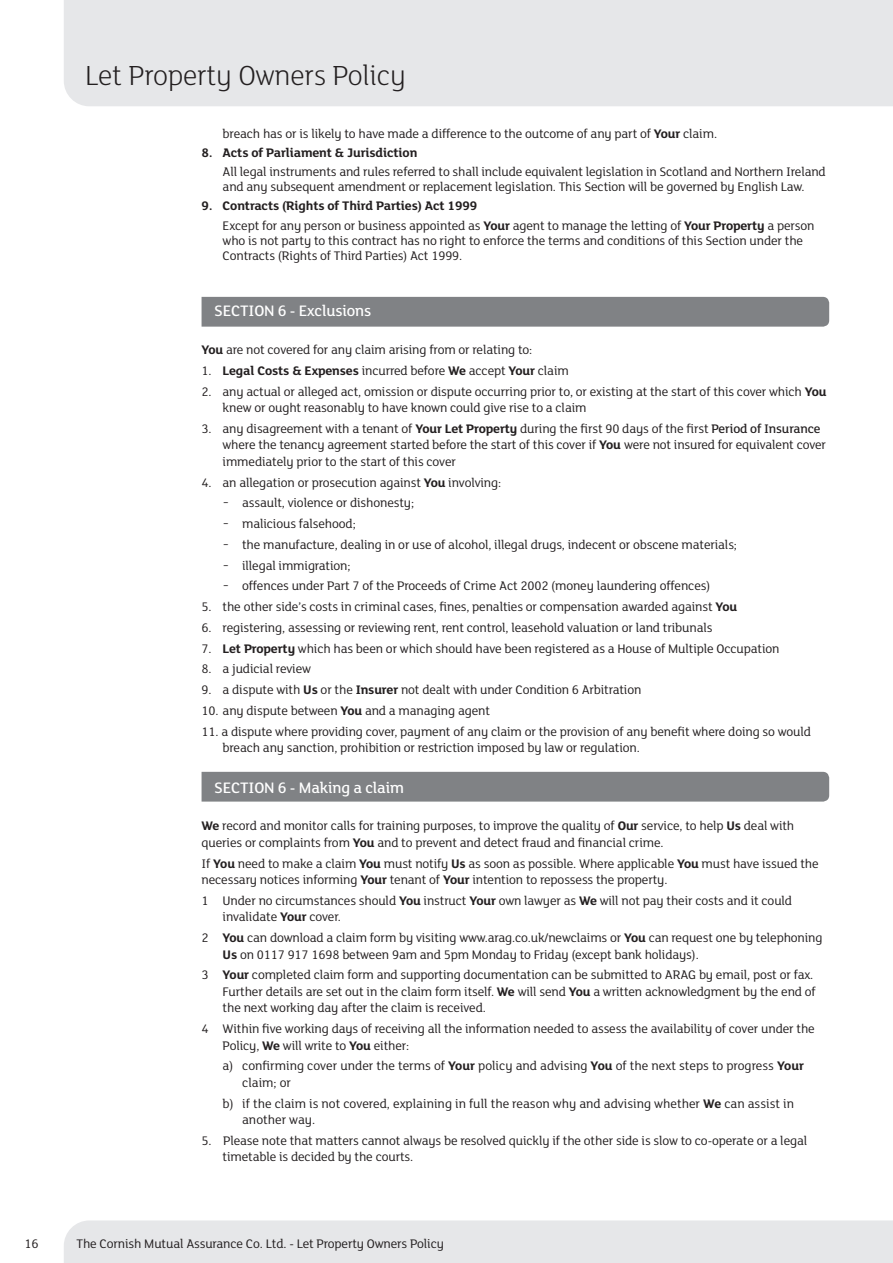
<style>
.page{position:relative;width:893px;height:1263px;background:#fff}
.page>*{position:absolute;margin:0;border:0;box-sizing:border-box;transform-origin:0 0}
.t1{font:300 30px "FS Lola";letter-spacing:-.01em;color:#231f20}
.t2{font:500 16.5px "FS Lola";letter-spacing:-.01em;color:#fff}
.t3{font:13.5px/16.5px "FS Lola";letter-spacing:-.01em;color:#231f20}
.t4{font:700 13.5px "FS Lola";letter-spacing:-.01em;color:#231f20}
.s1{font-weight:700}
.s2{font-weight:500}
</style>
<div class="page">
<div style="left:64px;top:1220px;width:829px;height:43px;background:#e6e7e9"></div>
<div style="left:64px;top:0;width:829px;height:106px;background:#e6e7e9"></div>
<div style="left:202px;top:297px;width:627px;height:30px;background:#808285"></div>
<div style="left:202px;top:772px;width:627px;height:29px;background:#808285"></div>
<h1 class="t1" style="left:85px;top:55px;width:322px">Let Property Owners Policy</h1>
<p class="t3" style="left:223px;top:124px;width:496px">breach has or is likely to have made a difference to the outcome of any part of <span class="s1">Your</span> claim.</p>
<p class="t4" style="left:202px;top:143px;width:217px">8. Acts of Parliament &amp; Jurisdiction</p>
<p class="t3" style="left:223px;top:164px;width:605px;line-height:15px">All legal instruments and rules referred to shall include equivalent legislation in Scotland and Northern Ireland and any subsequent amendment or replacement legislation. This Section will be governed by English Law.</p>
<p class="t3" style="left:223px;top:196px;width:593px;line-height:19.2px;text-indent:-21px"><span class="s1">9. Contracts (Rights of Third Parties) Act 1999<br></span>Except for any person or business appointed as <span class="s1">Your</span> agent to manage the letting of <span class="s1">Your Property</span> a person</p>
<p class="t3" style="left:223px;top:232px;width:582px;line-height:15px">who is not party to this contract has no right to enforce the terms and conditions of this Section under the<br>Contracts (Rights of Third Parties) Act 1999.</p>
<p class="t2" style="left:214px;top:300px;width:158px">SECTION 6 - Exclusions</p>
<p class="t3" style="left:202px;top:341px;width:332px"><span class="s1">You</span> are not covered for any claim arising from or relating to:</p>
<p class="t3" style="left:202px;top:362px;width:369px">1. <span class="s1">Legal Costs &amp; Expenses</span> incurred before <span class="s1">We</span> accept <span class="s1">Your</span> claim</p>
<p class="t3" style="left:223px;top:382px;width:605px;text-indent:-21px">2. any actual or alleged act, omission or dispute occurring prior to, or existing at the start of this cover which <span class="s1">You </span>knew or ought reasonably to have known could give rise to a claim</p>
<p class="t3" style="left:223px;top:420px;width:605px;text-indent:-21px">3. any disagreement with a tenant of <span class="s1">Your Let Property</span> during the first 90 days of the first <span class="s2">Period of Insurance </span>where the tenancy agreement started before the start of this cover if <span class="s1">You</span> were not insured for equivalent cover immediately prior to the start of this cover</p>
<p class="t3" style="left:223px;top:471px;width:516px;line-height:20.7px;text-indent:-21px">4. an allegation or prosecution against <span class="s1">You</span> involving:<br>− assault, violence or dishonesty;<br>− malicious falsehood;<br>− the manufacture, dealing in or use of alcohol, illegal drugs, indecent or obscene materials; − illegal immigration;<br>− offences under Part 7 of the Proceeds of Crime Act 2002 (money laundering offences)</p>
<p class="t3" style="left:202px;top:598px;width:537px">5. the other side’s costs in criminal cases, fines, penalties or compensation awarded against <span class="s1">You</span></p>
<p class="t3" style="left:202px;top:619px;width:512px">6. registering, assessing or reviewing rent, rent control, leasehold valuation or land tribunals</p>
<p class="t3" style="left:202px;top:639px;width:579px">7. <span class="s1">Let Property</span> which has been or which should have been registered as a House of Multiple Occupation</p>
<p class="t3" style="left:202px;top:660px;width:111px">8. a judicial review</p>
<p class="t3" style="left:202px;top:681px;width:441px">9. a dispute with <span class="s1">Us</span> or the <span class="s1">Insurer</span> not dealt with under Condition 6 Arbitration</p>
<p class="t3" style="left:202px;top:702px;width:290px">10. any dispute between <span class="s1">You</span> and a managing agent</p>
<p class="t3" style="left:223px;top:722px;width:590px;text-indent:-21px">11. a dispute where providing cover, payment of any claim or the provision of any benefit where doing so would breach any sanction, prohibition or restriction imposed by law or regulation.</p>
<p class="t2" style="left:214px;top:777px;width:191px">SECTION 6 - Making a claim</p>
<p class="t3" style="left:202px;top:817px;width:594px"><span class="s1">We</span> record and monitor calls for training purposes, to improve the quality of <span class="s1">Our</span> service, to help <span class="s1">Us</span> deal with queries or complaints from <span class="s1">You</span> and to prevent and detect fraud and financial crime.</p>
<p class="t3" style="left:202px;top:854px;width:619px">If <span class="s1">You</span> need to make a claim <span class="s1">You</span> must notify <span class="s1">Us</span> as soon as possible. Where applicable <span class="s1">You</span> must have issued the necessary notices informing <span class="s1">Your</span> tenant of <span class="s1">Your</span> intention to repossess the property.</p>
<p class="t3" style="left:223px;top:892px;width:571px;text-indent:-21px">1 Under no circumstances should <span class="s1">You</span> instruct <span class="s1">Your</span> own lawyer as <span class="s1">We</span> will not pay their costs and it could invalidate <span class="s1">Your</span> cover.</p>
<p class="t3" style="left:223px;top:929px;width:601px;text-indent:-21px">2 <span class="s1">You</span> can download a claim form by visiting www.arag.co.uk/newclaims or <span class="s1">You</span> can request one by telephoning<br><span class="s1">Us</span> on 0117 917 1698 between 9am and 5pm Monday to Friday (except bank holidays).</p>
<p class="t3" style="left:223px;top:966px;width:595px;text-indent:-21px">3 <span class="s1">Your</span> completed claim form and supporting documentation can be submitted to ARAG by email, post or fax.<br>Further details are set out in the claim form itself. <span class="s1">We</span> will send <span class="s1">You</span> a written acknowledgment by the end of the next working day after the claim is received.</p>
<p class="t3" style="left:223px;top:1020px;width:594px;text-indent:-21px">4 Within five working days of receiving all the information needed to assess the availability of cover under the<br>Policy, <span class="s1">We</span> will write to <span class="s1">You</span> either:</p>
<p class="t3" style="left:242px;top:1057px;width:563px;text-indent:-19px">a) confirming cover under the terms of <span class="s1">Your</span> policy and advising <span class="s1">You</span> of the next steps to progress <span class="s1">Your </span>claim; or</p>
<p class="t3" style="left:242px;top:1094px;width:553px;text-indent:-19px">b) if the claim is not covered, explaining in full the reason why and advising whether <span class="s1">We</span> can assist in another way.</p>
<p class="t3" style="left:223px;top:1132px;width:586px;text-indent:-21px">5. Please note that matters cannot always be resolved quickly if the other side is slow to co-operate or a legal timetable is decided by the courts.</p>
<p class="t3" style="left:25px;top:1234px;width:16px">16</p>
<p class="t3" style="left:77px;top:1234px;width:369px">The Cornish Mutual Assurance Co. Ltd. - Let Property Owners Policy</p>
</div>
